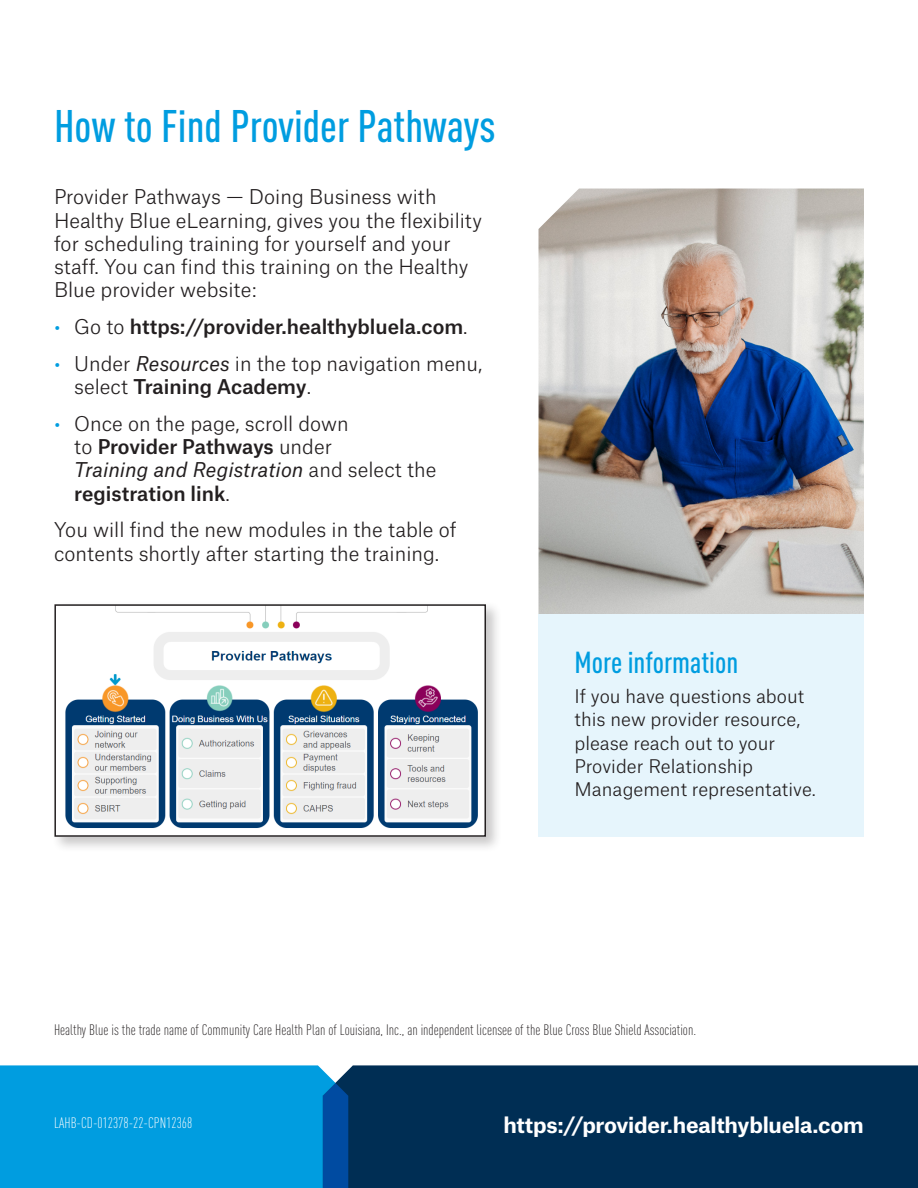
<style>
.page{position:relative;width:918px;height:1188px;background:#fff}
.page>*{position:absolute;margin:0;border:0;box-sizing:border-box;transform-origin:0 0}
.NB_LA_SubHeadline_Bo{font:500 condensed 45px "DINOT";color:#009de0}
.NB_LA_SubHeadline_Bo-2{font:500 condensed 30px "DINOT";color:#009de0}
.t1{font:700 21px "Atlas Grotesk";letter-spacing:-.015em;color:#fff}
.HB_LA_Body_Text{font:300 19.5px/23.2px "Atlas Grotesk";color:#231f20}
.t2{font:500 19.5px "Atlas Grotesk";color:#231f20}
.HB_LA_Body_Text-2{font:300 18px/23.2px "Atlas Grotesk";color:#231f20}
.HB_LA_Disclaimer_Lin{font:300 condensed 15px "DINOT";color:#231f20}
.HB_LA_Disclaimer_Lin-2{font:300 condensed 15px "DINOT";color:#fff}
.s1{font-weight:300;color:#009de0}
.s2{font-weight:300}
.s3{color:#009de0}
.s4{font-weight:400;font-style:italic}
.s5{font-weight:500}
</style>
<div class="page">
<div style="left:348px;top:1065px;width:570px;height:123px;background:#002e54"></div>
<svg style="left:0;top:1065px;width:348px;height:123px;background:#0298dc"></svg>
<div style="left:51px;top:601px;width:451px;height:252px;background:#231f20;opacity:.25"></div>
<img style="left:57px;top:607px;width:426px;height:227px">
<div style="left:54px;top:604px;width:432px;height:233px;border:2px solid #231f20"></div>
<img style="left:538px;top:189px;width:326px;height:425px">
<div style="left:538px;top:614px;width:326px;height:223px;background:#e6f5fc"></div>
<p class="NB_LA_SubHeadline_Bo" style="left:54px;top:100px;width:443px">How to Find Provider Pathways</p>
<p class="HB_LA_Body_Text" style="left:54px;top:183px;width:429px">Provider Pathways — Doing Business with Healthy Blue eLearning, gives you the flexibility for scheduling training for yourself and your staff. You can find this training on the Healthy Blue provider website:</p>
<p class="t2" style="left:54px;top:311px;width:415px"><span class="s1">•</span> <span class="s2">Go to</span> https://provider.healthybluela.com<span class="s2">.</span></p>
<p class="HB_LA_Body_Text" style="left:74px;top:350px;width:410px;text-indent:-20px"><span class="s3">•</span> Under <span class="s4">Resources</span> in the top navigation menu, select <span class="s5">Training Academy</span>.</p>
<p class="HB_LA_Body_Text" style="left:74px;top:410px;width:364px;text-indent:-20px"><span class="s3">•</span> Once on the page, scroll down<br>to <span class="s5">Provider Pathways</span> under<br><span class="s4">Training and Registration</span> and select the <span class="s5">registration link</span>.</p>
<p class="HB_LA_Body_Text" style="left:54px;top:516px;width:404px">You will find the new modules in the table of contents shortly after starting the training.</p>
<p class="NB_LA_SubHeadline_Bo-2" style="left:575px;top:645px;width:165px">More information</p>
<p class="HB_LA_Body_Text-2" style="left:575px;top:683px;width:243px">If you have questions about this new provider resource, please reach out to your<br>Provider Relationship<br>Management representative.</p>
<p class="HB_LA_Disclaimer_Lin" style="left:54px;top:1022px;width:644px">Healthy Blue is the trade name of Community Care Health Plan of Louisiana, Inc., an independent licensee of the Blue Cross Blue Shield Association.</p>
<p class="HB_LA_Disclaimer_Lin-2" style="left:54px;top:1114px;width:140px">LAHB-CD-012378-22-CPN12368</p>
<p class="t1" style="left:503px;top:1107px;width:362px">https://provider.healthybluela.com</p>
</div>
